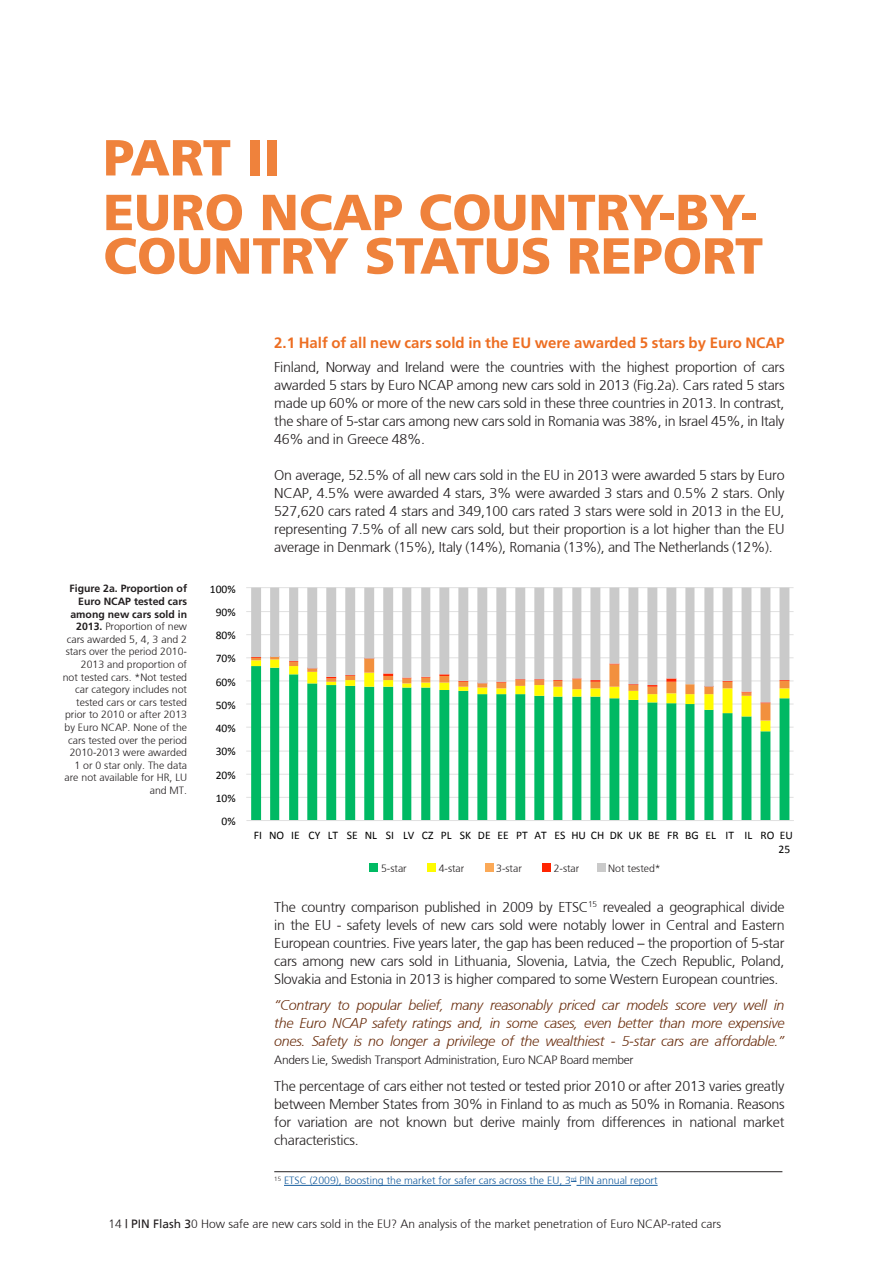
<style>
.page{position:relative;width:893px;height:1263px;background:#fff}
.page>*{position:absolute;margin:0;border:0;box-sizing:border-box;transform-origin:0 0}
.ondertitel{font:900 50.7px/43.5px "Frutiger";color:#ef823c}
.t1{font:700 15px "Frutiger";color:#ed6e22}
.t2{font:300 14.25px/18px "Frutiger";letter-spacing:-.02em;color:#231f20;text-align:justify}
.t3{font:italic 300 14.25px/18px "Frutiger";letter-spacing:-.02em;color:#6b2f0f;text-align:justify}
.t4{font:300 12px "Frutiger";color:#231f20}
.t5{font:300 12px "Frutiger";letter-spacing:-.02em;color:#231f20}
.t6{font:11.55px/13.2px "Calibri";color:#000;text-align:right}
.t7{font:300 10.5px/12.6px "Frutiger";color:#231f20;text-align:right}
.Footnote{font:300 10.5px "Frutiger";color:#175d9e}
.s1{font-weight:700}
.s2{font-weight:400}
</style>
<div class="page">
<hr style="left:274px;top:1171px;width:508px;height:1px;background:#231f20">
<hr style="left:284px;top:1185px;width:287px;height:1px;background:#175d9e">
<hr style="left:576px;top:1185px;width:82px;height:1px;background:#175d9e">
<div style="left:370px;top:864px;width:8px;height:8px;background:#00ba63"></div>
<div style="left:427px;top:864px;width:9px;height:8px;background:#fefb00"></div>
<div style="left:485px;top:864px;width:8px;height:8px;background:#fba957"></div>
<div style="left:542px;top:864px;width:9px;height:8px;background:#ff2502"></div>
<div style="left:597px;top:864px;width:8px;height:8px;background:#cacaca"></div>
<hr style="left:246px;top:797px;width:548px;height:1px;background:#e0e0e0">
<hr style="left:246px;top:774px;width:548px;height:1px;background:#e0e0e0">
<hr style="left:246px;top:751px;width:548px;height:1px;background:#e0e0e0">
<hr style="left:246px;top:727px;width:548px;height:1px;background:#e0e0e0">
<hr style="left:246px;top:704px;width:548px;height:1px;background:#e0e0e0">
<hr style="left:246px;top:680px;width:548px;height:1px;background:#e0e0e0">
<hr style="left:246px;top:657px;width:548px;height:1px;background:#e0e0e0">
<hr style="left:246px;top:634px;width:548px;height:1px;background:#e0e0e0">
<hr style="left:246px;top:611px;width:548px;height:1px;background:#e0e0e0">
<hr style="left:246px;top:587px;width:548px;height:1px;background:#e0e0e0">
<svg style="left:251px;top:731px;width:538px;height:89px"></svg>
<svg style="left:251px;top:702px;width:538px;height:29px"></svg>
<svg style="left:251px;top:588px;width:538px;height:114px"></svg>
<hr style="left:246px;top:820px;width:548px;height:1px;background:#e0e0e0">
<p class="ondertitel" style="left:103px;top:135px;width:178px">PART II</p>
<p class="ondertitel" style="left:103px;top:190px;width:661px">EURO NCAP COUNTRY-BY-<br>COUNTRY STATUS REPORT</p>
<p class="t7" style="left:63px;top:583px;width:126px"><span class="s1">Figure 2a. Proportion of<br>Euro NCAP tested cars among new cars sold in<br>2013.</span> Proportion of new cars awarded 5, 4, 3 and 2 stars over the period 2010-<br>2013 and proportion of<br>not tested cars. *Not tested car category includes not tested cars or cars tested prior to 2010 or after 2013 by Euro NCAP. None of the cars tested over the period<br>2010-2013 were awarded<br>1 or 0 star only. The data are not available for HR, LU and MT.</p>
<p class="t6" style="left:210px;top:582px;width:27px">100%</p>
<p class="t6" style="left:216px;top:605px;width:21px">90%</p>
<p class="t6" style="left:216px;top:629px;width:21px">80%</p>
<p class="t6" style="left:216px;top:652px;width:21px">70%</p>
<p class="t6" style="left:216px;top:675px;width:21px">60%</p>
<p class="t6" style="left:216px;top:698px;width:21px">50%</p>
<p class="t6" style="left:216px;top:722px;width:21px">40%</p>
<p class="t6" style="left:216px;top:745px;width:21px">30%</p>
<p class="t6" style="left:216px;top:768px;width:21px">20%</p>
<p class="t6" style="left:216px;top:791px;width:21px">10%</p>
<p class="t6" style="left:222px;top:815px;width:16px">0%</p>
<p class="t1" style="left:274px;top:334px;width:512px">2.1 Half of all new cars sold in the EU were awarded 5 stars by Euro NCAP</p>
<p class="t2" style="left:274px;top:358px;width:512px">Finland, Norway and Ireland were the countries with the highest proportion of cars awarded 5 stars by Euro NCAP among new cars sold in 2013 (Fig.2a). Cars rated 5 stars made up 60% or more of the new cars sold in these three countries in 2013. In contrast, the share of 5-star cars among new cars sold in Romania was 38%, in Israel 45%, in Italy 46% and in Greece 48%.</p>
<p class="t2" style="left:274px;top:466px;width:512px">On average, 52.5% of all new cars sold in the EU in 2013 were awarded 5 stars by Euro NCAP, 4.5% were awarded 4 stars, 3% were awarded 3 stars and 0.5% 2 stars. Only 527,620 cars rated 4 stars and 349,100 cars rated 3 stars were sold in 2013 in the EU, representing 7.5% of all new cars sold, but their proportion is a lot higher than the EU average in Denmark (15%), Italy (14%), Romania (13%), and The Netherlands (12%).</p>
<p class="t6" style="left:254px;top:829px;width:541px">FI NO IE CY LT SE NL SI LV CZ PL SK DE EE PT AT ES HU CH DK UK BE FR BG EL IT IL RO EU<br>25</p>
<p class="t6" style="left:436px;top:866px;width:29px">4--‐star</p>
<p class="t6" style="left:484px;top:866px;width:29px">3--‐star</p>
<p class="t6" style="left:579px;top:866px;width:56px">not tested*</p>
<p class="t7" style="left:381px;top:862px;width:27px">5-star</p>
<p class="t7" style="left:439px;top:862px;width:27px">4-star</p>
<p class="t7" style="left:496px;top:862px;width:27px">3-star</p>
<p class="t7" style="left:554px;top:862px;width:27px">2-star</p>
<p class="t7" style="left:608px;top:862px;width:54px">Not tested*</p>
<p class="t2" style="left:274px;top:898px;width:512px">The country comparison published in 2009 by ETSC<sup>15</sup> revealed a geographical divide in the EU - safety levels of new cars sold were notably lower in Central and Eastern European countries. Five years later, the gap has been reduced – the proportion of 5-star cars among new cars sold in Lithuania, Slovenia, Latvia, the Czech Republic, Poland, Slovakia and Estonia in 2013 is higher compared to some Western European countries.</p>
<p class="t3" style="left:274px;top:996px;width:512px">“Contrary to popular belief, many reasonably priced car models score very well in the Euro NCAP safety ratings and, in some cases, even better than more expensive ones. Safety is no longer a privilege of the wealthiest - 5-star cars are affordable.”</p>
<p class="t5" style="left:274px;top:1053px;width:361px">Anders Lie, Swedish Transport Administration, Euro NCAP Board member</p>
<p class="t2" style="left:274px;top:1077px;width:512px">The percentage of cars either not tested or tested prior 2010 or after 2013 varies greatly between Member States from 30% in Finland to as much as 50% in Romania. Reasons for variation are not known but derive mainly from differences in national market characteristics.</p>
<p class="Footnote" style="left:274px;top:1175px;width:385px"><sup>15</sup> ETSC (2009), Boosting the market for safer cars across the EU, 3<sup>rd</sup> PIN annual report</p>
<p class="t4" style="left:108px;top:1217px;width:614px">14 <span class="s2">| PIN Flash 3</span>0 How safe are new cars sold in the EU? An analysis of the market penetration of Euro NCAP-rated cars</p>
</div>
